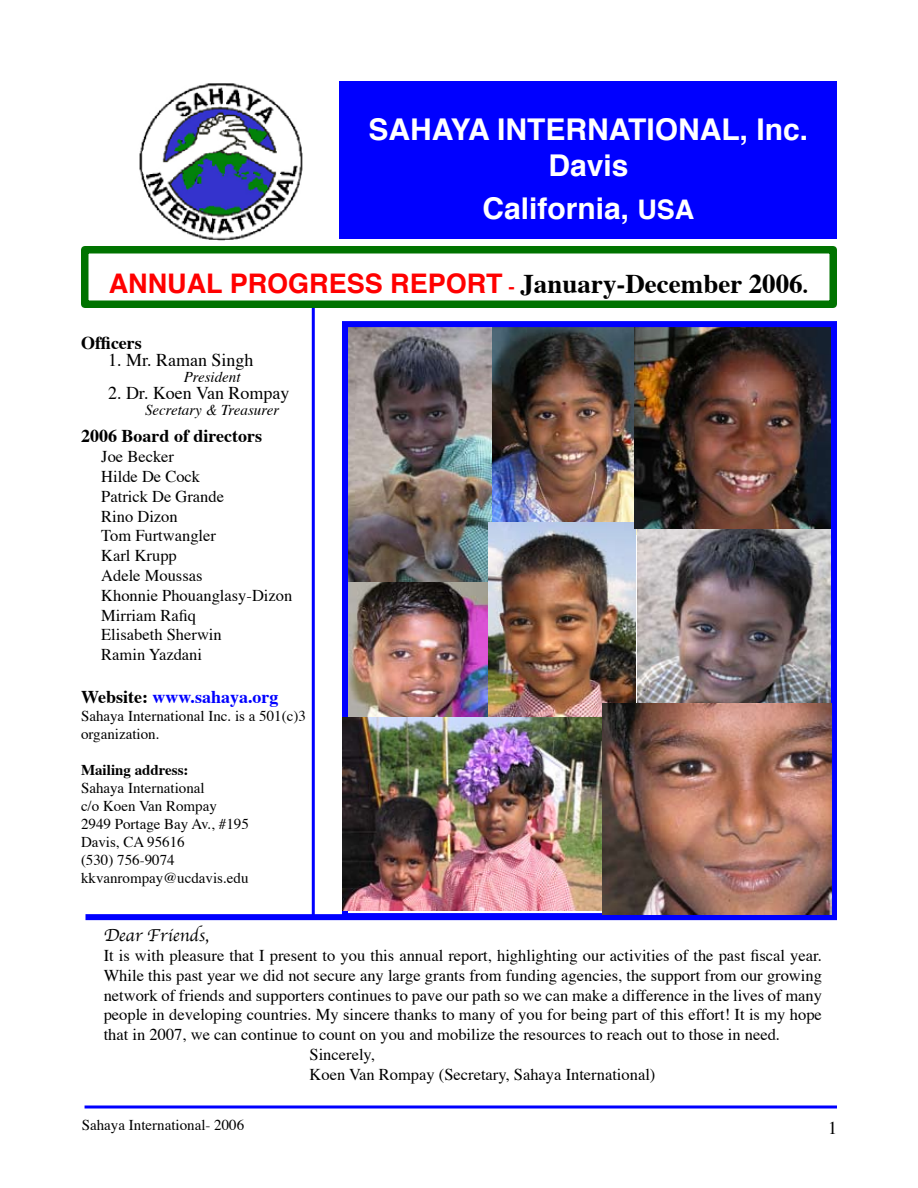
<style>
.page{position:relative;width:918px;height:1188px;background:#fff}
.page>*{position:absolute;margin:0;border:0;box-sizing:border-box;transform-origin:0 0}
.t1{font:700 30px/36px "Helvetica";color:#fff;text-align:center}
.t2{font:700 27px "Helvetica";color:#f00}
.t3{font:18px "Times";color:#000}
.t4{font:700 18px "Times";color:#000}
.t5{font:700 18px "Times";color:#00f}
.t6{font:18px "Apple Chancery";color:#000}
.t7{font:16.5px/19.8px "Times";color:#000}
.t8{font:15px/18px "Times";color:#000}
.t9{font:italic 15px "Times";color:#000}
.t10{font:700 15px "Times";color:#000}
.s1{font-size:27px}
.s2{font-family:"Times";font-size:21px}
.s3{font-family:"Times";color:#000}
.s4{font-family:"Times";font-size:21px;color:#000}
.s5{color:#000}
</style>
<div class="page">
<hr style="left:85px;top:1106px;width:752px;height:2px;background:#00f">
<hr style="left:312px;top:302px;width:3px;height:614px;background:#00f">
<div style="left:340px;top:81px;width:497px;height:158px;background:#00f"></div>
<img style="left:139px;top:83px;width:164px;height:158px">
<div style="left:86px;top:914px;width:751px;height:6px;background:#00f"></div>
<div style="left:81px;top:246px;width:756px;height:62px;border:8px solid #007300"></div>
<img style="left:491px;top:328px;width:146px;height:207px">
<img style="left:349px;top:581px;width:139px;height:136px">
<img style="left:349px;top:328px;width:142px;height:253px">
<img style="left:637px;top:528px;width:193px;height:176px">
<img style="left:488px;top:523px;width:148px;height:194px">
<img style="left:635px;top:328px;width:195px;height:200px">
<div style="left:342px;top:321px;width:495px;height:598px;border:6px solid #00f"></div>
<img style="left:343px;top:717px;width:259px;height:194px">
<img style="left:602px;top:704px;width:229px;height:210px">
<h1 class="t1" style="left:369px;top:110px;width:441px">SAHAYA INTERNATIONAL, Inc.<br>Davis</h1>
<h1 class="t1" style="left:482px;top:189px;width:214px">California, <span class="s1">USA</span></h1>
<h2 class="t2" style="left:109px;top:259px;width:701px">ANNUAL PROGRESS REPORT <span class="s2">-</span> <span class="s3">January-December 2006</span><span class="s4">.</span></h2>
<p class="t4" style="left:81px;top:326px;width:62px">Officers</p>
<p class="t3" style="left:108px;top:343px;width:147px">1 . Mr. Raman Singh</p>
<p class="t9" style="left:184px;top:364px;width:58px">President</p>
<p class="t3" style="left:108px;top:376px;width:183px">2. Dr. Koen Van Rompay</p>
<p class="t9" style="left:145px;top:397px;width:136px">Secretary &amp; Treasurer</p>
<p class="t4" style="left:81px;top:419px;width:183px">2006 Board of directors</p>
<p class="t7" style="left:101px;top:445px;width:193px">Joe Becker<br>Hilde De Cock<br>Patrick De Grande<br>Rino Dizon<br>Tom Furtwangler<br>Karl Krupp<br>Adele Moussas<br>Khonnie Phouanglasy-Dizon<br>Mirriam Rafiq<br>Elisabeth Sherwin<br>Ramin Yazdani</p>
<p class="t5" style="left:81px;top:680px;width:199px"><span class="s5">Website:</span> www.sahaya.org</p>
<p class="t8" style="left:81px;top:706px;width:226px">Sahaya International Inc. is a 501 (c)3 organization.</p>
<p class="t10" style="left:81px;top:756px;width:109px">Mailing address:</p>
<p class="t8" style="left:81px;top:778px;width:169px">Sahaya International<br>c/o Koen Van Rompay<br>2949 Portage Bay Av., #1 95<br>Davis, CA 9561 6<br>(530) 756-9074 kkvanrompay@ucdavis.edu</p>
<p class="t6" style="left:104px;top:921px;width:107px">Dear Friends,</p>
<p class="t7" style="left:104px;top:944px;width:720px">It is with pleasure that I present to you this annual report, highlighting our activities of the past fiscal year.</p>
<p class="t7" style="left:104px;top:964px;width:720px">While this past year we did not secure any large grants from funding agencies, the support from our growing</p>
<p class="t7" style="left:104px;top:984px;width:720px">network of friends and supporters continues to pave our path so we can make a difference in the lives of many</p>
<p class="t7" style="left:104px;top:1004px;width:720px">people in developing countries. My sincere thanks to many of you for being part of this effort! It is my hope</p>
<p class="t7" style="left:104px;top:1023px;width:678px">that in 2007, we can continue to count on you and mobilize the resources to reach out to those in need.</p>
<p class="t7" style="left:310px;top:1043px;width:67px">Sincerely,</p>
<p class="t7" style="left:310px;top:1063px;width:347px">Koen Van Rompay (Secretary, Sahaya International)</p>
<p class="t8" style="left:82px;top:1114px;width:164px">Sahaya International- 2006</p>
</div>
